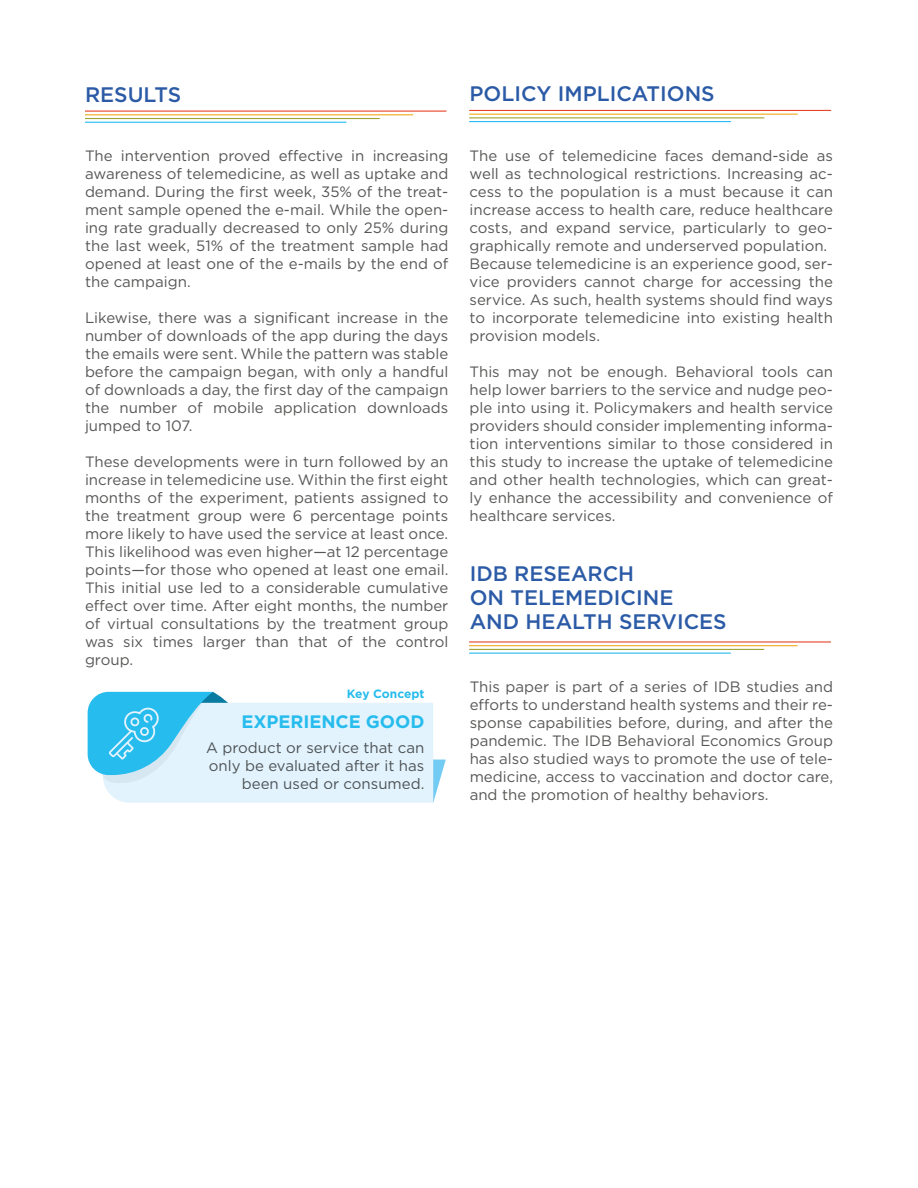
<style>
.page{position:relative;width:918px;height:1188px;background:#fff}
.page>*{position:absolute;margin:0;border:0;box-sizing:border-box;transform-origin:0 0}
.t1{font:500 21px/24px "Gotham";color:#2b5aa6}
.t2{font:700 18px "Gotham";letter-spacing:-.005em;color:#26bced}
.t3{font:15px/18px "Gotham";color:#575756;text-align:justify}
.t4{font:700 12px "Gotham";letter-spacing:-.005em;color:#26bced}
</style>
<div class="page">
<hr style="left:85px;top:111px;width:361px;height:1px;background:#e74527">
<hr style="left:85px;top:114px;width:328px;height:1px;background:#eeaa1e">
<hr style="left:85px;top:118px;width:294px;height:1px;background:#a0a335">
<hr style="left:85px;top:122px;width:261px;height:1px;background:#26bced">
<hr style="left:470px;top:110px;width:361px;height:1px;background:#e74527">
<hr style="left:470px;top:114px;width:327px;height:1px;background:#eeaa1e">
<hr style="left:470px;top:117px;width:294px;height:1px;background:#a0a335">
<hr style="left:470px;top:121px;width:261px;height:1px;background:#26bced">
<hr style="left:470px;top:641px;width:361px;height:2px;background:#e74527">
<hr style="left:470px;top:645px;width:327px;height:1px;background:#eeaa1e">
<hr style="left:470px;top:649px;width:294px;height:1px;background:#a0a335">
<hr style="left:470px;top:653px;width:261px;height:1px;background:#26bced">
<svg style="left:88px;top:692px;width:358px;height:111px;background:#c3eaf9"></svg>
<h1 class="t1" style="left:85px;top:82px;width:98px">RESULTS</h1>
<p class="t3" style="left:85px;top:146px;width:365px">The intervention proved effective in increasing awareness of telemedicine, as well as uptake and demand. During the first week, 35% of the treat&shy;ment sample opened the e-mail. While the open&shy;ing rate gradually decreased to only 25% during the last week, 51% of the treatment sample had opened at least one of the e-mails by the end of the campaign.</p>
<p class="t3" style="left:85px;top:308px;width:365px">Likewise, there was a significant increase in the number of downloads of the app during the days the emails were sent. While the pattern was stable before the campaign began, with only a handful of downloads a day, the first day of the campaign the number of mobile application downloads jumped to 107.</p>
<p class="t3" style="left:85px;top:452px;width:365px">These developments were in turn followed by an increase in telemedicine use. Within the first eight months of the experiment, patients assigned to the treatment group were 6 percentage points more likely to have used the service at least once.<br>This likelihood was even higher—at 12 percentage points—for those who opened at least one email.<br>This initial use led to a considerable cumulative effect over time. After eight months, the number of virtual consultations by the treatment group was six times larger than that of the control group.</p>
<p class="t4" style="left:347px;top:686px;width:79px">Key Concept</p>
<p class="t2" style="left:242px;top:710px;width:184px">EXPERIENCE GOOD</p>
<p class="t3" style="left:206px;top:738px;width:220px;text-align:right">A product or service that can only be evaluated after it has been used or consumed.</p>
<h1 class="t1" style="left:470px;top:81px;width:247px">POLICY IMPLICATIONS</h1>
<p class="t3" style="left:470px;top:146px;width:365px;text-align:left">The use of telemedicine faces demand-side as well as technological restrictions. Increasing ac&shy;cess to the population is a must because it can increase access to health care, reduce healthcare costs, and expand service, particularly to geo&shy;graphically remote and underserved population.<br>Because telemedicine is an experience good, ser&shy;vice providers cannot charge for accessing the service. As such, health systems should find ways to incorporate telemedicine into existing health provision models.</p>
<p class="t3" style="left:470px;top:362px;width:365px">This may not be enough. Behavioral tools can help lower barriers to the service and nudge peo&shy;ple into using it. Policymakers and health service providers should consider implementing informa&shy;tion interventions similar to those considered in this study to increase the uptake of telemedicine and other health technologies, which can great&shy;ly enhance the accessibility and convenience of healthcare services.</p>
<h1 class="t1" style="left:470px;top:561px;width:258px">IDB RESEARCH<br>ON TELEMEDICINE<br>AND HEALTH SERVICES</h1>
<p class="t3" style="left:470px;top:678px;width:365px">This paper is part of a series of IDB studies and efforts to understand health systems and their re&shy;sponse capabilities before, during, and after the pandemic. The IDB Behavioral Economics Group has also studied ways to promote the use of tele&shy;medicine, access to vaccination and doctor care, and the promotion of healthy behaviors.</p>
</div>
